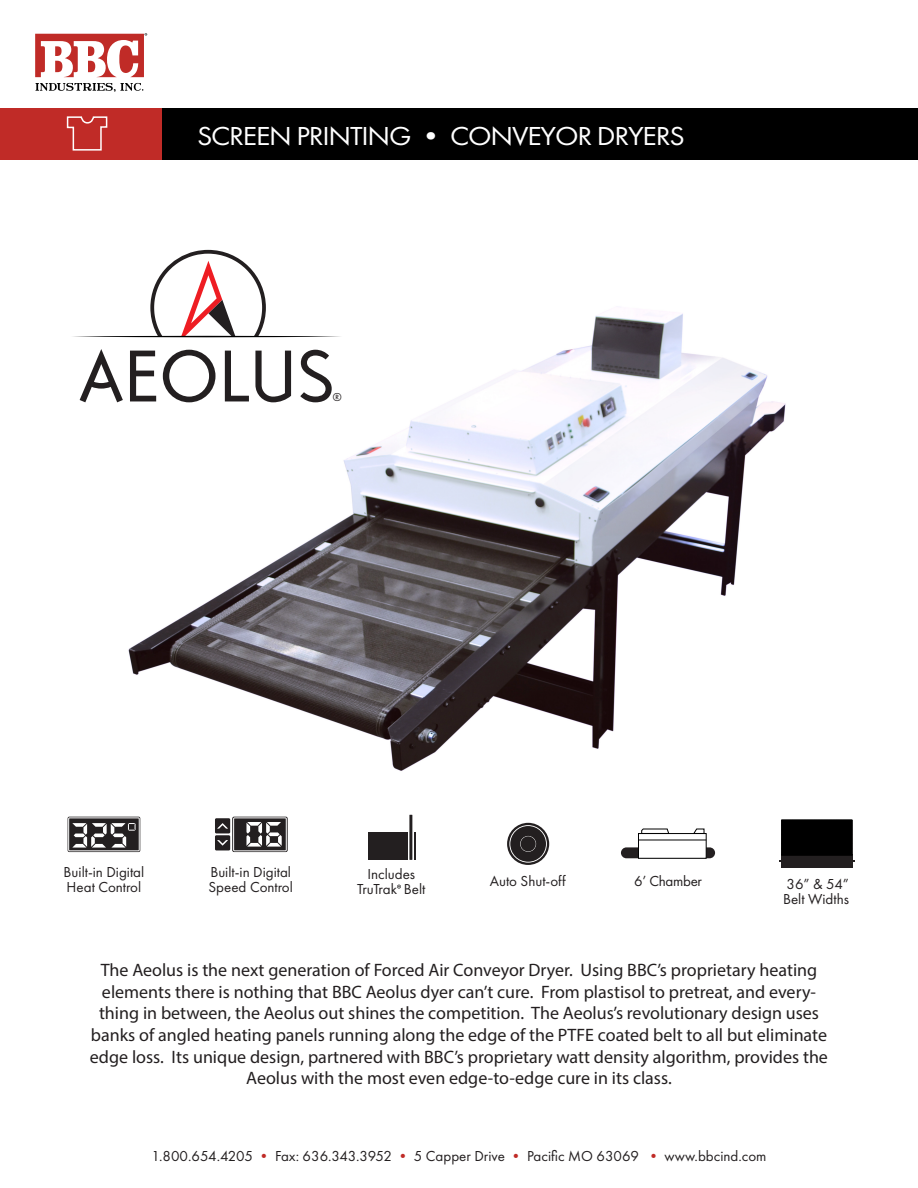
<style>
.page{position:relative;width:918px;height:1188px;background:#fff}
.page>*{position:absolute;margin:0;border:0;box-sizing:border-box;transform-origin:0 0}
.t1{font:74.85px "Ottomat OT";color:#231f20}
.t2{font:27px "Futura PT";letter-spacing:-.04em;color:#fff;scale:1.1 1}
.t3{font:18px/21.6px "Myriad Pro";color:#231f20;text-align:center}
.t4{font:15px/15px "Futura PT";color:#231f20}
.t5{font:15px "Futura PT";letter-spacing:-.02em;color:#231f20}
.t6{font:12px "Futura PT";color:#231f20}
.s1{color:#c02b27}
</style>
<div class="page">
<img style="left:126px;top:249px;width:660px;height:522px">
<div style="left:68px;top:817px;width:72px;height:35px;background:#231f20;border-radius:2px"></div>
<div style="left:68px;top:818px;width:72px;height:33px;border:1px solid #fff"></div>
<svg style="left:72px;top:823px;width:64px;height:25px"></svg>
<div style="left:232px;top:817px;width:56px;height:35px;background:#231f20;border-radius:2px"></div>
<div style="left:233px;top:818px;width:54px;height:33px;border:1px solid #fff"></div>
<svg style="left:246px;top:822px;width:36px;height:25px"></svg>
<div style="left:215px;top:818px;width:15px;height:15px;background:#231f20"></div>
<div style="left:215px;top:835px;width:15px;height:15px;background:#231f20"></div>
<svg style="left:217px;top:823px;width:11px;height:6px"></svg>
<svg style="left:217px;top:840px;width:11px;height:6px"></svg>
<div style="left:368px;top:832px;width:40px;height:28px;background:#231f20"></div>
<hr style="left:409px;top:815px;width:3px;height:45px;background:#231f20">
<svg style="left:414px;top:832px;width:2px;height:28px"></svg>
<svg style="left:397px;top:885px;width:4px;height:4px"></svg>
<svg style="left:507px;top:823px;width:42px;height:42px"></svg>
<svg style="left:509px;top:825px;width:38px;height:38px"></svg>
<div style="left:510px;top:826px;width:36px;height:36px;background:#231f20;border-radius:50%"></div>
<svg style="left:520px;top:836px;width:16px;height:16px"></svg>
<div style="left:521px;top:836px;width:15px;height:15px;background:#231f20;border-radius:50%"></div>
<hr style="left:779px;top:860px;width:75px;height:1px;background:#231f20">
<svg style="left:781px;top:855px;width:72px;height:13px"></svg>
<hr style="left:781px;top:820px;width:71px;height:1px;background:#000">
<hr style="left:781px;top:821px;width:71px;height:1px;background:#000">
<hr style="left:781px;top:822px;width:71px;height:1px;background:#000">
<hr style="left:781px;top:823px;width:71px;height:1px;background:#000">
<hr style="left:781px;top:824px;width:71px;height:1px;background:#000">
<hr style="left:781px;top:825px;width:71px;height:1px;background:#000">
<hr style="left:781px;top:826px;width:71px;height:1px;background:#000">
<hr style="left:781px;top:827px;width:71px;height:1px;background:#000">
<hr style="left:781px;top:828px;width:71px;height:1px;background:#000">
<hr style="left:781px;top:829px;width:71px;height:1px;background:#000">
<hr style="left:781px;top:830px;width:71px;height:1px;background:#000">
<hr style="left:781px;top:831px;width:71px;height:1px;background:#000">
<hr style="left:781px;top:832px;width:71px;height:1px;background:#000">
<hr style="left:781px;top:833px;width:71px;height:1px;background:#000">
<hr style="left:781px;top:834px;width:71px;height:1px;background:#000">
<hr style="left:781px;top:835px;width:71px;height:1px;background:#000">
<hr style="left:781px;top:836px;width:71px;height:1px;background:#000">
<hr style="left:781px;top:837px;width:71px;height:1px;background:#000">
<hr style="left:781px;top:838px;width:71px;height:1px;background:#000">
<hr style="left:781px;top:839px;width:71px;height:1px;background:#000">
<hr style="left:781px;top:840px;width:71px;height:1px;background:#000">
<hr style="left:781px;top:841px;width:71px;height:1px;background:#000">
<hr style="left:781px;top:842px;width:71px;height:1px;background:#000">
<hr style="left:781px;top:843px;width:71px;height:1px;background:#000">
<hr style="left:781px;top:844px;width:71px;height:1px;background:#000">
<hr style="left:781px;top:845px;width:71px;height:1px;background:#000">
<hr style="left:781px;top:846px;width:71px;height:1px;background:#000">
<hr style="left:781px;top:847px;width:71px;height:1px;background:#000">
<hr style="left:781px;top:848px;width:71px;height:1px;background:#000">
<hr style="left:781px;top:849px;width:71px;height:1px;background:#000">
<hr style="left:781px;top:850px;width:71px;height:1px;background:#000">
<hr style="left:781px;top:851px;width:71px;height:1px;background:#000">
<hr style="left:781px;top:852px;width:71px;height:1px;background:#000">
<hr style="left:781px;top:853px;width:71px;height:1px;background:#000">
<hr style="left:781px;top:854px;width:71px;height:1px;background:#000">
<hr style="left:781px;top:855px;width:71px;height:1px;background:#000">
<hr style="left:852px;top:820px;width:1px;height:35px;background:#000">
<div style="left:621px;top:847px;width:94px;height:11px;background:#231f20;border-radius:5px"></div>
<svg style="left:638px;top:829px;width:69px;height:30px"></svg>
<hr style="left:638px;top:840px;width:68px;height:1px;background:#000">
<svg style="left:73px;top:250px;width:269px;height:87px"></svg>
<div style="left:0;top:108px;width:918px;height:52px;background:#c02b27"></div>
<div style="left:162px;top:108px;width:756px;height:52px;background:#000"></div>
<svg style="left:66px;top:116px;width:42px;height:35px"></svg>
<svg style="left:35px;top:83px;width:108px;height:9px"></svg>
<svg style="left:35px;top:33px;width:112px;height:44px"></svg>
<h2 class="t2" style="left:197px;top:120px;width:445px">SCREEN PRINTING • CONVEYOR DRYERS</h2>
<h1 class="t1" style="left:78px;top:332px;width:259px">AEOLUS</h1>
<p class="t6" style="left:333px;top:390px;width:10px">®</p>
<p class="t4" style="left:64px;top:865px;width:82px">Built-in Digital<br>Heat Control</p>
<p class="t4" style="left:209px;top:865px;width:86px">Built-in Digital<br>Speed Control</p>
<p class="t4" style="left:357px;top:867px;width:70px;text-align:center">Includes<br>TruTrak Belt</p>
<p class="t4" style="left:490px;top:874px;width:78px">Auto Shut-off</p>
<p class="t4" style="left:783px;top:876px;width:67px">36” &amp; 54”<br>Belt Widths</p>
<p class="t5" style="left:634px;top:872px;width:69px">6’ Chamber</p>
<p class="t3" style="left:90px;top:959px;width:740px">The Aeolus is the next generation of Forced Air Conveyor Dryer. Using BBC’s proprietary heating elements there is nothing that BBC Aeolus dyer can’t cure. From plastisol to pretreat, and every&shy;thing in between, the Aeolus out shines the competition. The Aeolus’s revolutionary design uses banks of angled heating panels running along the edge of the PTFE coated belt to all but eliminate edge loss. Its unique design, partnered with BBC’s proprietary watt density algorithm, provides the Aeolus with the most even edge-to-edge cure in its class.</p>
<p class="t4" style="left:151px;top:1148px;width:617px">1.800.654.4205 <span class="s1">•</span> Fax: 636.343.3952 <span class="s1">•</span> 5 Capper Drive <span class="s1">•</span> Pacific MO 63069 <span class="s1">•</span> www.bbcind.com</p>
</div>
